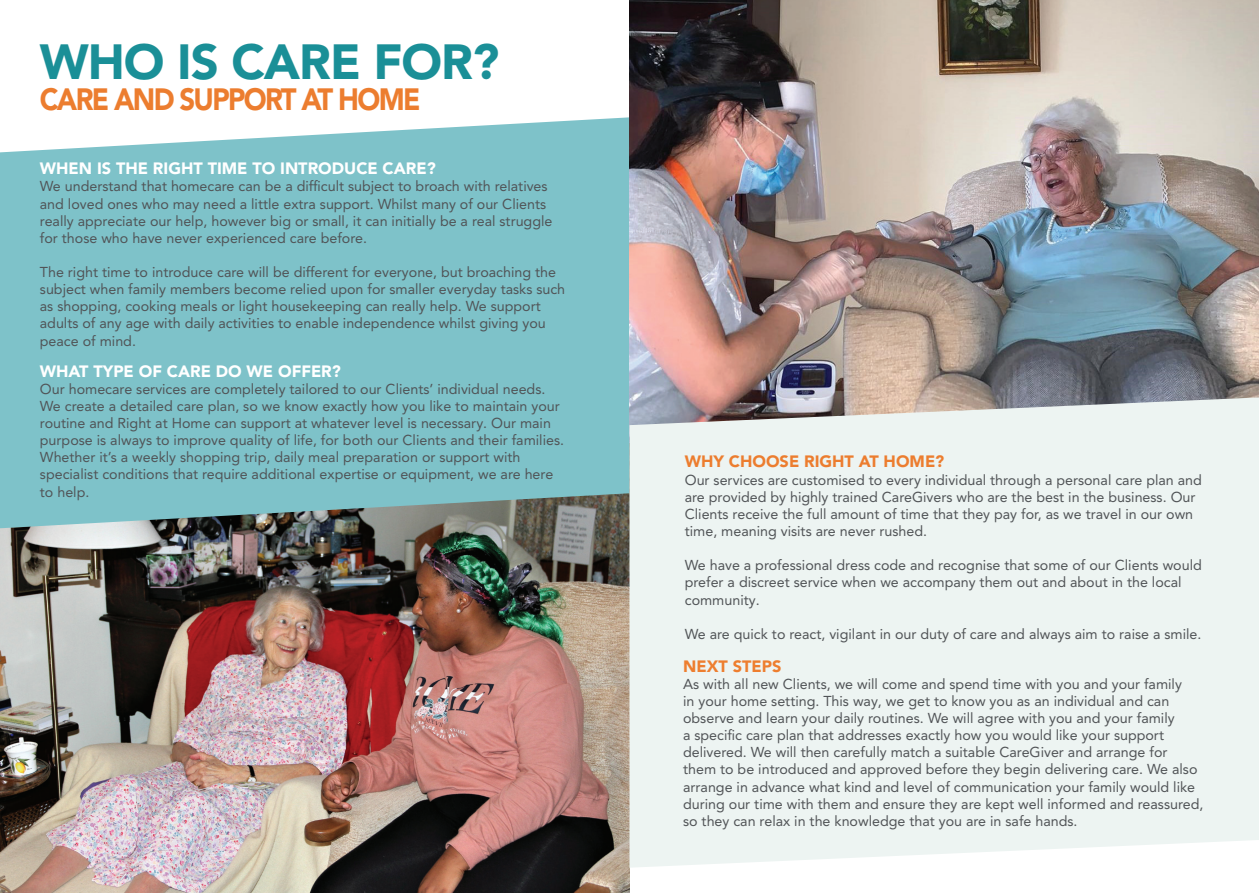
<style>
.page{position:relative;width:1259px;height:893px;background:#fff}
.page>*{position:absolute;margin:0;border:0;box-sizing:border-box;transform-origin:0 0}
.t1{font:900 48.9px "Avenir LT Pro";letter-spacing:-.02em;color:#1a8f97}
.t2{font:900 30.6px "Avenir LT Pro";letter-spacing:-.06em;color:#ec7d2f;scale:.9 1}
.t3{font:900 16.35px "Avenir LT Pro";color:#fff}
.t4{font:900 16.35px "Avenir LT Pro";color:#ec7d2f}
.t5{font:900 16.35px "Avenir LT Pro";color:#ee7e2f}
.t6{font:14.25px/17.1px "Avenir LT Pro";color:#515457}
</style>
<div class="page">
<img style="left:0;top:528px;width:629px;height:365px">
<svg style="left:0;top:117px;width:629px;height:411px;fill:#7ec2c9"></svg>
<img style="left:629px;top:0;width:630px;height:397px">
<div style="left:629px;top:397px;width:630px;height:471px;background:#edf4f2"></div>
<p class="t1" style="left:40px;top:33px;width:461px">WHO IS CARE FOR?</p>
<p class="t2" style="left:40px;top:81px;width:424px">CARE AND SUPPORT AT HOME</p>
<p class="t3" style="left:40px;top:159px;width:397px">WHEN IS THE RIGHT TIME TO INTRODUCE CARE?</p>
<p class="t6" style="left:40px;top:178px;width:514px">We understand that homecare can be a difficult subject to broach with relatives and loved ones who may need a little extra support. Whilst many of our Clients really appreciate our help, however big or small, it can initially be a real struggle for those who have never experienced care before.</p>
<p class="t6" style="left:40px;top:263px;width:527px">The right time to introduce care will be different for everyone, but broaching the subject when family members become relied upon for smaller everyday tasks such as shopping, cooking meals or light housekeeping can really help. We support adults of any age with daily activities to enable independence whilst giving you peace of mind.</p>
<p class="t3" style="left:40px;top:361px;width:302px">WHAT TYPE OF CARE DO WE OFFER?</p>
<p class="t6" style="left:40px;top:380px;width:526px">Our homecare services are completely tailored to our Clients’ individual needs.<br>We create a detailed care plan, so we know exactly how you like to maintain your routine and Right at Home can support at whatever level is necessary. Our main purpose is always to improve quality of life, for both our Clients and their families.<br>Whether it’s a weekly shopping trip, daily meal preparation or support with specialist conditions that require additional expertise or equipment, we are here to help.</p>
<p class="t4" style="left:685px;top:452px;width:261px">WHY CHOOSE RIGHT AT HOME?</p>
<p class="t6" style="left:685px;top:471px;width:519px">Our services are customised to every individual through a personal care plan and are provided by highly trained CareGivers who are the best in the business. Our Clients receive the full amount of time that they pay for, as we travel in our own time, meaning visits are never rushed.</p>
<p class="t6" style="left:685px;top:557px;width:518px">We have a professional dress code and recognise that some of our Clients would prefer a discreet service when we accompany them out and about in the local community.</p>
<p class="t6" style="left:685px;top:625px;width:518px">We are quick to react, vigilant in our duty of care and always aim to raise a smile.</p>
<p class="t5" style="left:683px;top:656px;width:100px">NEXT STEPS</p>
<p class="t6" style="left:683px;top:675px;width:522px">As with all new Clients, we will come and spend time with you and your family<br>in your home setting. This way, we get to know you as an individual and can observe and learn your daily routines. We will agree with you and your family<br>a specific care plan that addresses exactly how you would like your support delivered. We will then carefully match a suitable CareGiver and arrange for them to be introduced and approved before they begin delivering care. We also arrange in advance what kind and level of communication your family would like during our time with them and ensure they are kept well informed and reassured, so they can relax in the knowledge that you are in safe hands.</p>
</div>
